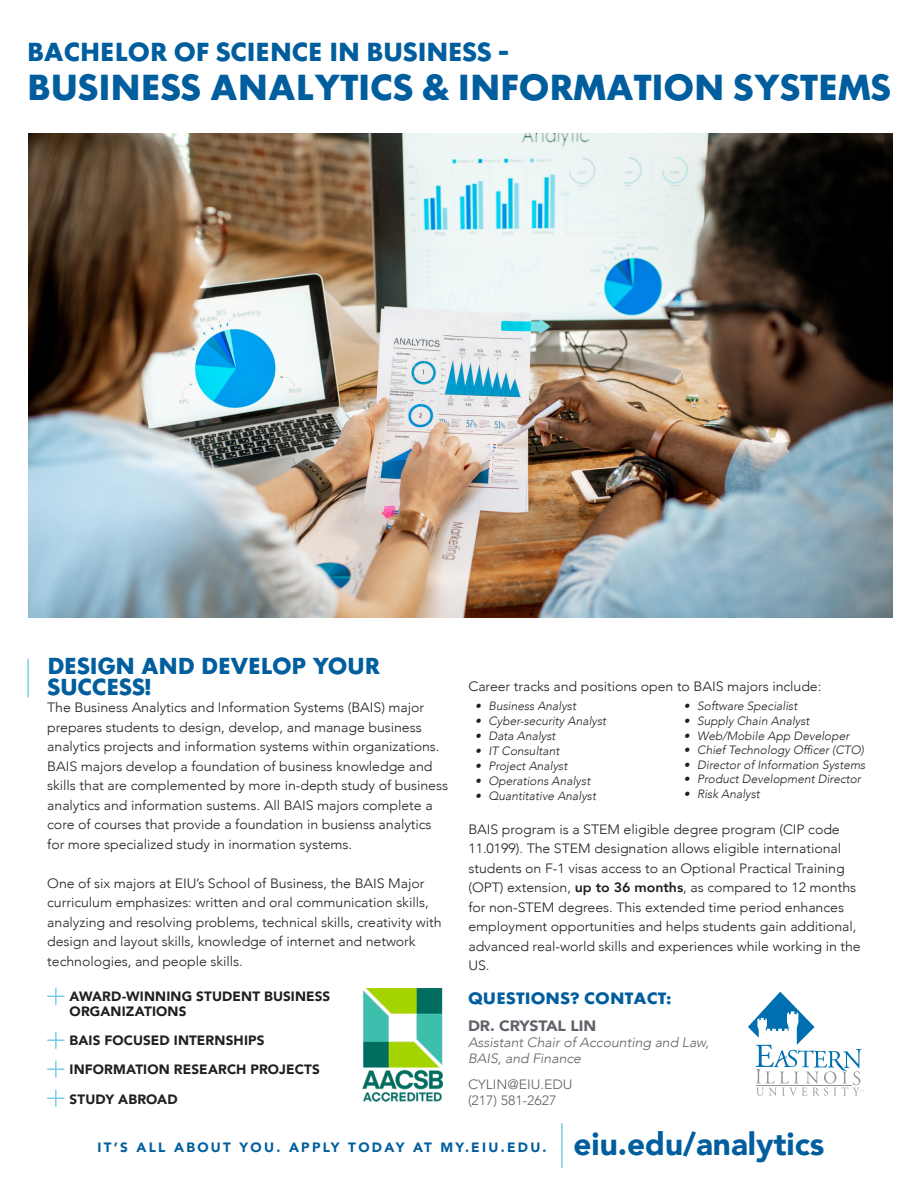
<style>
.page{position:relative;width:918px;height:1188px;background:#fff}
.page>*{position:absolute;margin:0;border:0;box-sizing:border-box;transform-origin:0 0}
.t1{font:33px "Futura Maxi CG Bold";letter-spacing:-.005em;color:#005e9e}
.t2{font:900 31.5px "Avenir";color:#005e9e}
.t3{font:23.7px "Futura Maxi CG Bold";letter-spacing:-.005em;color:#005e9e}
.t4{font:21.15px/21.1px "Futura Maxi CG Bold";letter-spacing:-.015em;color:#005e9e}
.t5{font:15px "Futura Maxi CG Bold";letter-spacing:.01em;color:#005e9e;scale:1.05 1}
.t6{font:900 15px "Avenir";letter-spacing:-.005em;color:#5f6369;scale:1.05 1}
.t7{font:300 13.5px/19.5px "Avenir";letter-spacing:-.005em;color:#231f20;scale:1.05 1}
.t8{font:900 13.5px/15px "Avenir";letter-spacing:.01em;color:#231f20}
.t9{font:italic 300 13.5px/16.2px "Avenir";letter-spacing:-.005em;color:#5f6369;scale:1.05 1}
.t10{font:900 13.5px "Avenir";letter-spacing:.17em;color:#005e9e}
.t11{font:300 13.5px/16.2px "Avenir";letter-spacing:-.005em;color:#5f6369;scale:1.05 1}
.t12{font:italic 300 12px "Avenir";color:#231f20}
.s1{font-weight:800}
</style>
<div class="page">
<svg style="left:47px;top:988px;width:17px;height:17px"></svg>
<svg style="left:47px;top:1032px;width:17px;height:17px"></svg>
<svg style="left:47px;top:1061px;width:17px;height:17px"></svg>
<svg style="left:47px;top:1090px;width:17px;height:17px"></svg>
<img style="left:29px;top:133px;width:864px;height:484px">
<hr style="left:561px;top:1123px;width:2px;height:45px;background:#78d0e4">
<hr style="left:27px;top:659px;width:2px;height:39px;background:#78d0e4">
<img style="left:362px;top:989px;width:81px;height:112px">
<svg style="left:748px;top:992px;width:115px;height:104px"></svg>
<p class="t3" style="left:27px;top:37px;width:484px">BACHELOR OF SCIENCE IN BUSINESS -</p>
<p class="t1" style="left:27px;top:66px;width:865px">BUSINESS ANALYTICS &amp; INFORMATION SYSTEMS</p>
<p class="t4" style="left:47px;top:656px;width:334px">DESIGN AND DEVELOP YOUR<br>SUCCESS!</p>
<p class="t7" style="left:47px;top:698px;width:383px">The Business Analytics and Information Systems (BAIS) major prepares students to design, develop, and manage business analytics projects and information systems within organizations.<br>BAIS majors develop a foundation of business knowledge and skills that are complemented by more in-depth study of business analytics and information sustems. All BAIS majors complete a core of courses that provide a foundation in busienss analytics for more specialized study in inormation systems.</p>
<p class="t7" style="left:47px;top:873px;width:377px">One of six majors at EIU’s School of Business, the BAIS Major curriculum emphasizes: written and oral communication skills, analyzing and resolving problems, technical skills, creativity with design and layout skills, knowledge of internet and network technologies, and people skills.</p>
<p class="t8" style="left:70px;top:988px;width:262px">AWARD-WINNING STUDENT BUSINESS<br>ORGANIZATIONS</p>
<p class="t8" style="left:70px;top:1033px;width:196px">BAIS FOCUSED INTERNSHIPS</p>
<p class="t8" style="left:70px;top:1062px;width:252px">INFORMATION RESEARCH PROJECTS</p>
<p class="t8" style="left:70px;top:1091px;width:109px">STUDY ABROAD</p>
<p class="t7" style="left:468px;top:677px;width:338px">Career tracks and positions open to BAIS majors include:</p>
<p class="t12" style="left:475px;top:699px;width:103px">• Business Analyst</p>
<p class="t12" style="left:475px;top:714px;width:133px">• Cyber-security Analyst</p>
<p class="t12" style="left:475px;top:729px;width:82px">• Data Analyst</p>
<p class="t12" style="left:475px;top:744px;width:86px">• IT Consultant</p>
<p class="t12" style="left:475px;top:759px;width:94px">• Project Analyst</p>
<p class="t12" style="left:475px;top:774px;width:117px">• Operations Analyst</p>
<p class="t12" style="left:475px;top:789px;width:123px">• Quantitative Analyst</p>
<p class="t12" style="left:684px;top:699px;width:115px">• Software Specialist</p>
<p class="t12" style="left:684px;top:714px;width:127px">• Supply Chain Analyst</p>
<p class="t12" style="left:684px;top:729px;width:167px">• Web/Mobile App Developer</p>
<p class="t12" style="left:684px;top:743px;width:182px">• Chief Technology Officer (CTO)</p>
<p class="t12" style="left:684px;top:758px;width:183px">• Director of Information Systems</p>
<p class="t12" style="left:684px;top:772px;width:179px">• Product Development Director</p>
<p class="t12" style="left:684px;top:786px;width:78px">• Risk Analyst</p>
<p class="t7" style="left:468px;top:819px;width:375px">BAIS program is a STEM eligible degree program (CIP code 11.0199). The STEM designation allows eligible international students on F-1 visas access to an Optional Practical Training (OPT) extension, <span class="s1">up to 36 months</span>, as compared to 12 months for non-STEM degrees. This extended time period enhances employment opportunities and helps students gain additional, advanced real-world skills and experiences while working in the US.</p>
<p class="t5" style="left:468px;top:989px;width:195px">QUESTIONS? CONTACT:</p>
<p class="t6" style="left:468px;top:1013px;width:124px">DR. CRYSTAL LIN</p>
<p class="t9" style="left:468px;top:1035px;width:231px">Assistant Chair of Accounting and Law,<br>BAIS, and Finance</p>
<p class="t11" style="left:468px;top:1076px;width:101px">CYLIN@EIU.EDU (217) 581-2627</p>
<p class="t10" style="left:97px;top:1136px;width:451px">IT’S ALL ABOUT YOU. APPLY TODAY AT MY.EIU.EDU.</p>
<p class="t2" style="left:574px;top:1117px;width:252px">eiu.edu/analytics</p>
</div>
